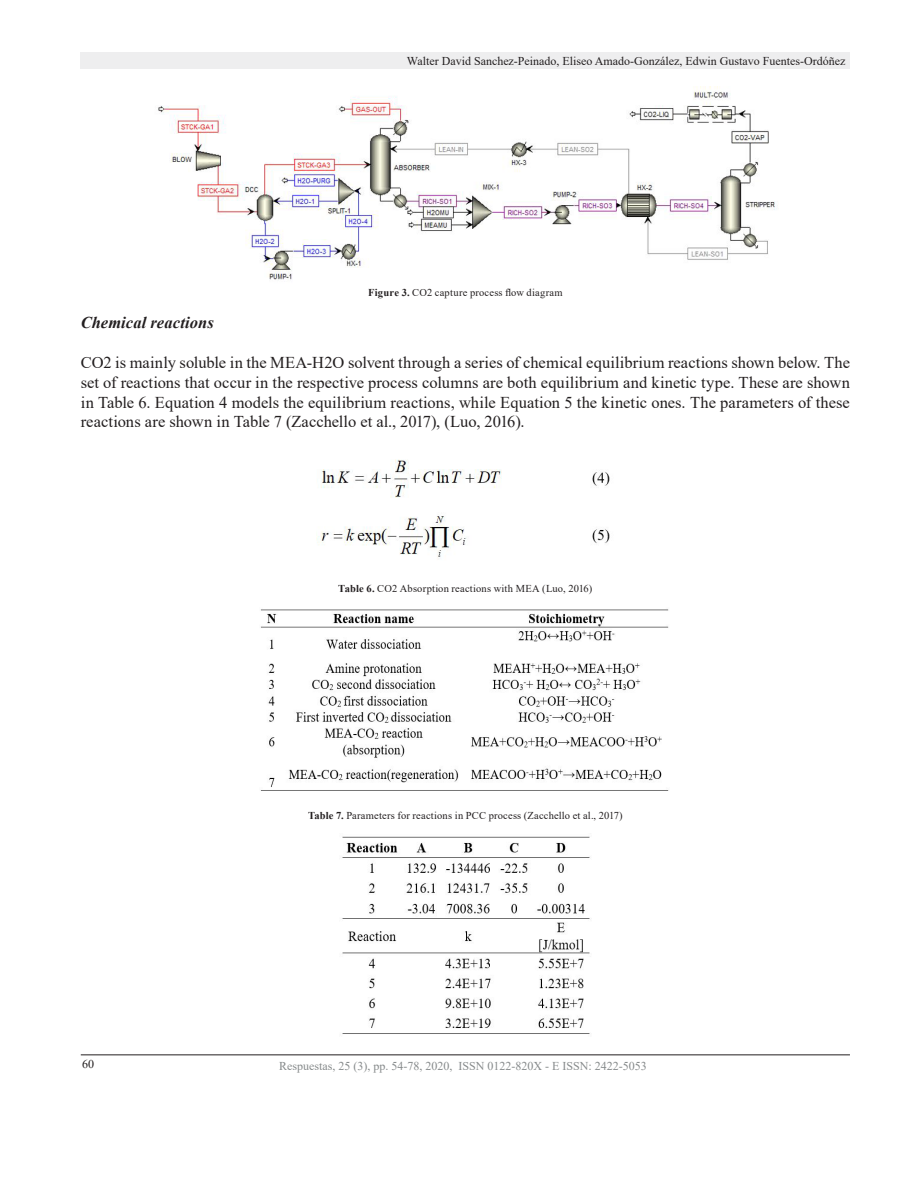
<style>
.page{position:relative;width:918px;height:1188px;background:#fff}
.page>*{position:absolute;margin:0;border:0;box-sizing:border-box;transform-origin:0 0}
.Estilo_de_párrafo_2{font:16.5px/19.8px "Times New Roman";letter-spacing:-.005em;color:#231f20;text-align:justify}
.Estilo_de_párrafo_2-2{font:italic 700 16.5px "Times New Roman";letter-spacing:.005em;color:#231f20}
.t1{font:12px "Times New Roman";color:#231f20}
.t2{font:12px "Times New Roman";color:#868a8b}
.Estilo_de_párrafo_2-3{font:10.5px "Times New Roman";letter-spacing:.015em;color:#231f20}
.s1{font-weight:700}
</style>
<div class="page">
<div style="left:81px;top:52px;width:769px;height:17px;background:#eeeeef"></div>
<hr style="left:81px;top:1054px;width:769px;height:1px;background:#231f20">
<img style="left:158px;top:86px;width:619px;height:194px">
<img style="left:317px;top:459px;width:293px;height:99px">
<img style="left:260px;top:609px;width:409px;height:182px">
<img style="left:342px;top:836px;width:248px;height:198px">
<p class="t1" style="left:407px;top:52px;width:440px">Walter David Sanchez-Peinado, Eliseo Amado-González, Edwin Gustavo Fuentes-Ordóñez</p>
<p class="Estilo_de_párrafo_2-3" style="left:368px;top:285px;width:196px"><span class="s1">Figure 3.</span> CO2 capture process flow diagram</p>
<p class="Estilo_de_párrafo_2-2" style="left:81px;top:311px;width:135px">Chemical reactions</p>
<p class="Estilo_de_párrafo_2" style="left:81px;top:352px;width:771px">CO2 is mainly soluble in the MEA-H2O solvent through a series of chemical equilibrium reactions shown below. The set of reactions that occur in the respective process columns are both equilibrium and kinetic type. These are shown in Table 6. Equation 4 models the equilibrium reactions, while Equation 5 the kinetic ones. The parameters of these reactions are shown in Table 7 (Zacchello et al., 2017), (Luo, 2016).</p>
<p class="Estilo_de_párrafo_2-3" style="left:338px;top:582px;width:256px"><span class="s1">Table 6.</span> CO2 Absorption reactions with MEA (Luo, 2016)</p>
<p class="Estilo_de_párrafo_2-3" style="left:308px;top:808px;width:316px"><span class="s1">Table 7.</span> Parameters for reactions in PCC process (Zacchello et al., 2017)</p>
<p class="t1" style="left:82px;top:1056px;width:13px">60</p>
<p class="t2" style="left:279px;top:1058px;width:369px">Respuestas, 25 (3), pp. 54-78, 2020, ISSN 0122-820X - E ISSN: 2422-5053</p>
</div>
